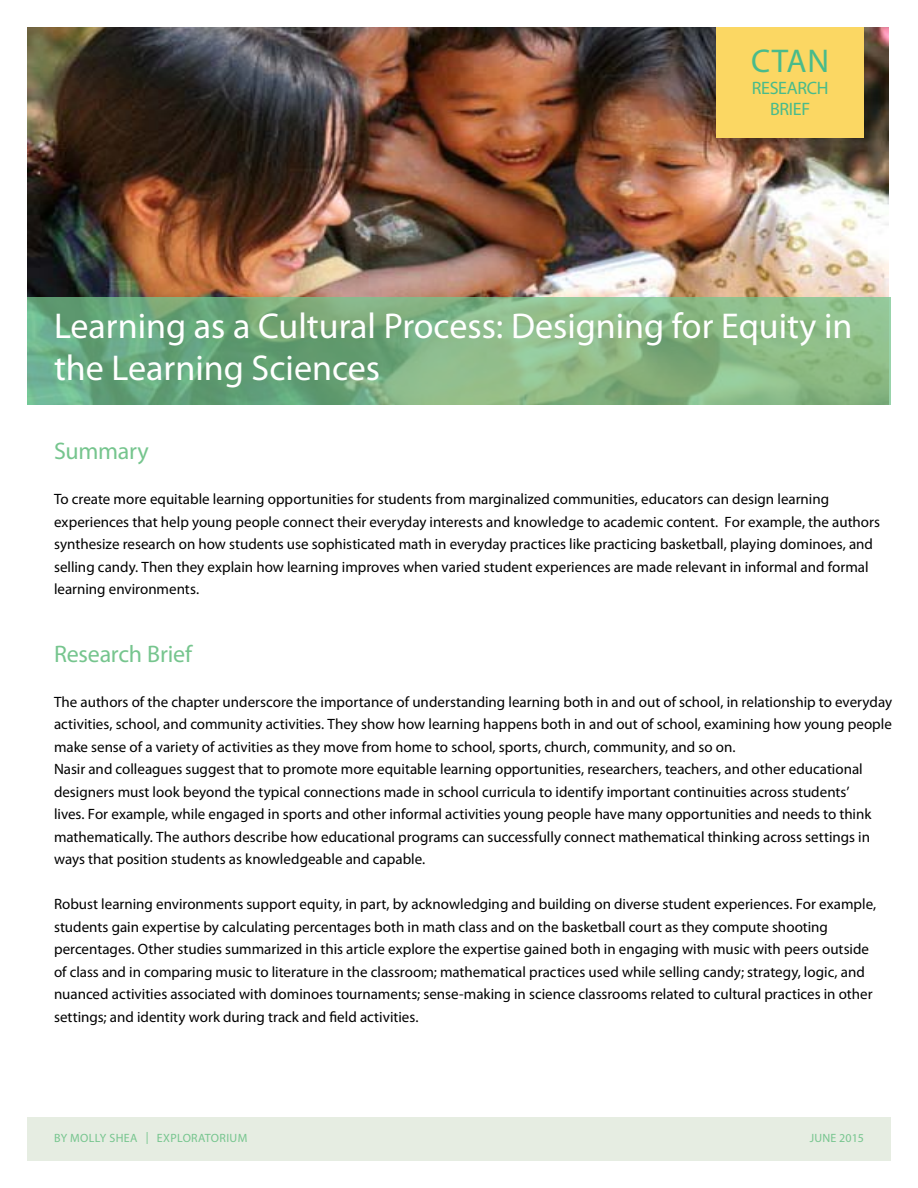
<style>
.page{position:relative;width:918px;height:1188px;background:#fff}
.page>*{position:absolute;margin:0;border:0;box-sizing:border-box;transform-origin:0 0}
.t1{font:36px/42px "Myriad Pro";color:#fff}
.t2{font:33px "Myriad Pro";color:#49bb8b}
.t3{font:24px "Myriad Pro";letter-spacing:-.01em;color:#76c58e}
.t4{font:18px/21.6px "Myriad Pro";letter-spacing:-.02em;color:#49bb8b;text-align:center}
.t5{font:15px/22.5px "Myriad Pro";color:#000}
.t6{font:12px "Myriad Pro";letter-spacing:.03em;color:#76c58e}
</style>
<div class="page">
<div style="left:27px;top:1118px;width:864px;height:43px;background:#e6ede2"></div>
<img style="left:27px;top:27px;width:862px;height:270px">
<svg style="left:27px;top:297px;width:864px;height:108px;background:#7cb182"></svg>
<div style="left:716px;top:27px;width:148px;height:110px;background:#fbd763"></div>
<h2 class="t2" style="left:751px;top:41px;width:79px">CTAN</h2>
<p class="t4" style="left:752px;top:76px;width:75px">RESEARCH<br>BRIEF</p>
<h1 class="t1" style="left:54px;top:305px;width:800px">Learning as a Cultural Process: Designing for Equity in the Learning Sciences</h1>
<h3 class="t3" style="left:54px;top:436px;width:96px">Summary</h3>
<p class="t5" style="left:54px;top:487px;width:828px">To create more equitable learning opportunities for students from marginalized communities, educators can design learning experiences that help young people connect their everyday interests and knowledge to academic content. For example, the authors synthesize research on how students use sophisticated math in everyday practices like practicing basketball, playing dominoes, and selling candy. Then they explain how learning improves when varied student experiences are made relevant in informal and formal learning environments.</p>
<h3 class="t3" style="left:54px;top:639px;width:140px">Research Brief</h3>
<p class="t5" style="left:54px;top:690px;width:840px">The authors of the chapter underscore the importance of understanding learning both in and out of school, in relationship to everyday activities, school, and community activities. They show how learning happens both in and out of school, examining how young people make sense of a variety of activities as they move from home to school, sports, church, community, and so on.<br>Nasir and colleagues suggest that to promote more equitable learning opportunities, researchers, teachers, and other educational designers must look beyond the typical connections made in school curricula to identify important continuities across students’<br>lives. For example, while engaged in sports and other informal activities young people have many opportunities and needs to think mathematically. The authors describe how educational programs can successfully connect mathematical thinking across settings in ways that position students as knowledgeable and capable.</p>
<p class="t5" style="left:54px;top:892px;width:824px">Robust learning environments support equity, in part, by acknowledging and building on diverse student experiences. For example, students gain expertise by calculating percentages both in math class and on the basketball court as they compute shooting percentages. Other studies summarized in this article explore the expertise gained both in engaging with music with peers outside of class and in comparing music to literature in the classroom; mathematical practices used while selling candy; strategy, logic, and nuanced activities associated with dominoes tournaments; sense-making in science classrooms related to cultural practices in other settings; and identity work during track and field activities.</p>
<p class="t6" style="left:54px;top:1131px;width:190px">by Molly Shea | exploratorium</p>
<p class="t6" style="left:810px;top:1131px;width:56px">JUNE 2015</p>
</div>
